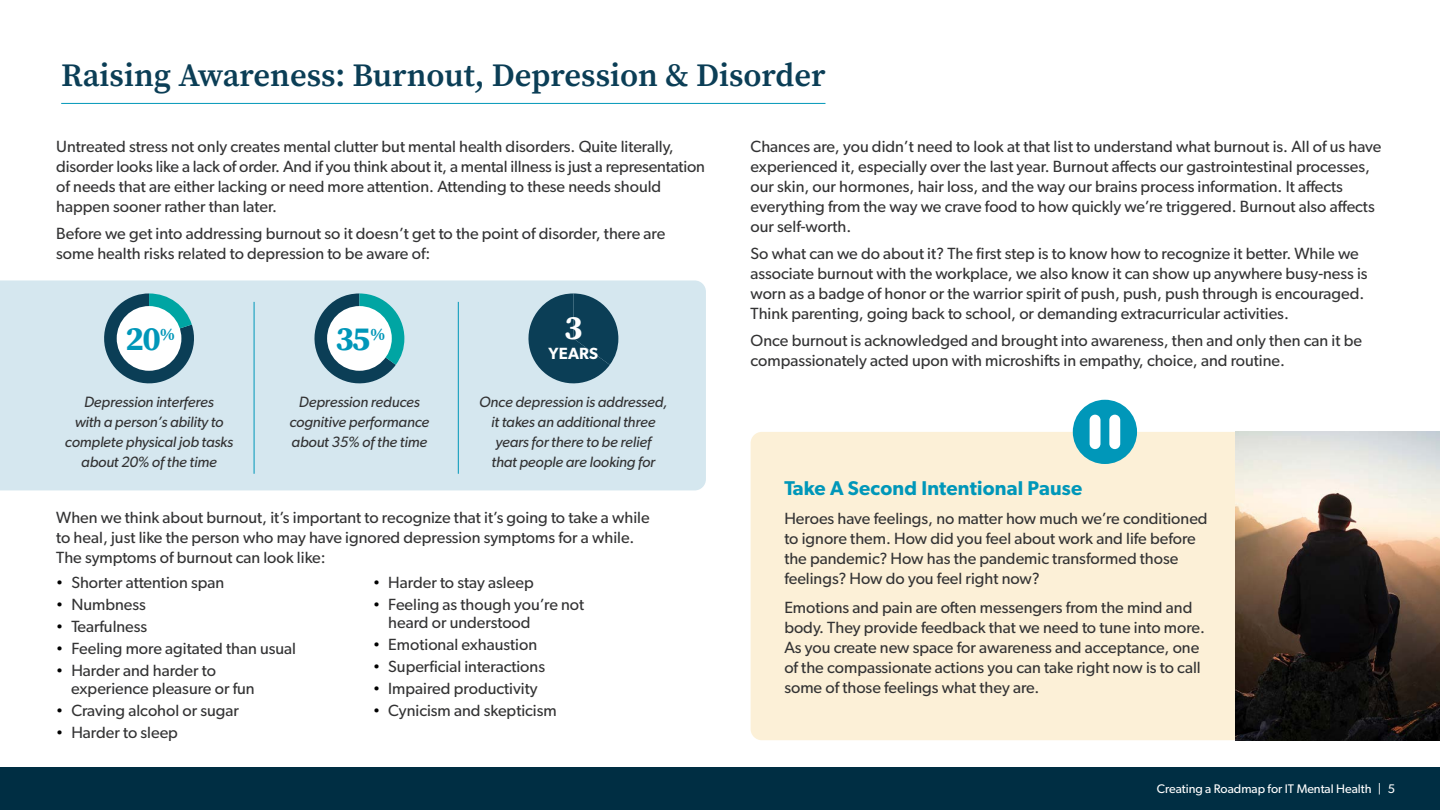
<style>
.page{position:relative;width:1440px;height:810px;background:#fff}
.page>*{position:absolute;margin:0;border:0;box-sizing:border-box;transform-origin:0 0}
.t1{font:700 34px "Source Serif Pro";color:#0097b9}
.t2{font:700 34px "Source Serif Pro";color:#fff}
.t3{font:600 32.5px "Source Serif Pro";color:#0b3e56}
.t4{font:600 20px "Gibson";letter-spacing:.01em;color:#0097b9}
.t5{font:16.25px/20px "Gibson";color:#333334}
.t6{font:600 16.25px "Gibson";letter-spacing:.01em;color:#fff}
.t7{font:italic 15px/20px "Gibson";letter-spacing:-.01em;color:#333334;text-align:center}
.t8{font:12.5px "Gibson";color:#fff}
.s1{font-family:"Work Sans";color:#000}
</style>
<div class="page">
<div style="left:0;top:280px;width:706px;height:210px;background:#d5e7ef"></div>
<svg style="left:99px;top:293px;width:100px;height:96px;background:#739fad"></svg>
<div style="left:117px;top:306px;width:64px;height:65px;background:#fff;border-radius:50%"></div>
<svg style="left:308px;top:293px;width:96px;height:96px;background:#6ba3ae"></svg>
<div style="left:327px;top:306px;width:65px;height:65px;background:#fff;border-radius:50%"></div>
<hr style="left:254px;top:302px;width:1px;height:172px;background:#0097b9">
<hr style="left:458px;top:302px;width:1px;height:172px;background:#0097b9">
<svg style="left:522px;top:293px;width:96px;height:96px;background:#4a7285"></svg>
<hr style="left:61px;top:103px;width:764px;height:1px;background:#0097b9">
<div style="left:751px;top:432px;width:502px;height:308px;background:#fcf0d5;border-radius:11px"></div>
<img style="left:1236px;top:432px;width:204px;height:308px">
<div style="left:1073px;top:400px;width:64px;height:64px;background:#0097b9;border-radius:50%"></div>
<svg style="left:1090px;top:415px;width:30px;height:34px"></svg>
<div style="left:0;top:768px;width:1440px;height:42px;background:#002e43"></div>
<h2 class="t3" style="left:61px;top:53px;width:766px">Raising Awareness: Burnout, Depression &amp; Disorder</h2>
<p class="t5" style="left:56px;top:136px;width:650px">Untreated stress not only creates mental clutter but mental health disorders. Quite literally, disorder looks like a lack of order. And if you think about it, a mental illness is just a representation of needs that are either lacking or need more attention. Attending to these needs should happen sooner rather than later.</p>
<p class="t5" style="left:56px;top:223px;width:611px">Before we get into addressing burnout so it doesn’t get to the point of disorder, there are some health risks related to depression to be aware of:</p>
<h1 class="t1" style="left:126px;top:315px;width:51px">20<sup>%</sup></h1>
<h1 class="t1" style="left:335px;top:315px;width:52px">35<sup>%</sup></h1>
<h1 class="t2" style="left:564px;top:305px;width:20px">3</h1>
<p class="t6" style="left:549px;top:344px;width:51px">YEARS</p>
<p class="t7" style="left:65px;top:392px;width:170px">Depression interferes<br>with a person’s ability to complete physical job tasks about 20% of the time</p>
<p class="t7" style="left:289px;top:392px;width:142px">Depression reduces cognitive performance about 35% of the time</p>
<p class="t7" style="left:479px;top:392px;width:190px">Once depression is addressed, it takes an additional three years for there to be relief<br>that people are looking for</p>
<p class="t5" style="left:56px;top:507px;width:595px">When we think about burnout, it’s important to recognize that it’s going to take a while to heal, just like the person who may have ignored depression symptoms for a while.<br>The symptoms of burnout can look like:</p>
<p class="t5" style="left:56px;top:572px;width:170px"><span class="s1">•</span> Shorter attention span</p>
<p class="t5" style="left:56px;top:594px;width:91px"><span class="s1">•</span> Numbness</p>
<p class="t5" style="left:56px;top:616px;width:92px"><span class="s1">•</span> Tearfulness</p>
<p class="t5" style="left:56px;top:638px;width:241px"><span class="s1">•</span> Feeling more agitated than usual</p>
<p class="t5" style="left:71px;top:662px;width:185px;line-height:17.5px;text-indent:-15px"><span class="s1">•</span> Harder and harder to experience pleasure or fun</p>
<p class="t5" style="left:56px;top:700px;width:184px"><span class="s1">•</span> Craving alcohol or sugar</p>
<p class="t5" style="left:56px;top:722px;width:123px"><span class="s1">•</span> Harder to sleep</p>
<p class="t5" style="left:373px;top:572px;width:162px"><span class="s1">•</span> Harder to stay asleep</p>
<p class="t5" style="left:388px;top:596px;width:198px;line-height:17.5px;text-indent:-15px"><span class="s1">•</span> Feeling as though you’re not heard or understood</p>
<p class="t5" style="left:373px;top:634px;width:166px"><span class="s1">•</span> Emotional exhaustion</p>
<p class="t5" style="left:373px;top:656px;width:173px"><span class="s1">•</span> Superficial interactions</p>
<p class="t5" style="left:373px;top:678px;width:166px"><span class="s1">•</span> Impaired productivity</p>
<p class="t5" style="left:373px;top:700px;width:185px"><span class="s1">•</span> Cynicism and skepticism</p>
<p class="t5" style="left:751px;top:136px;width:632px">Chances are, you didn’t need to look at that list to understand what burnout is. All of us have experienced it, especially over the last year. Burnout affects our gastrointestinal processes, our skin, our hormones, hair loss, and the way our brains process information. It affects everything from the way we crave food to how quickly we’re triggered. Burnout also affects our self-worth.</p>
<p class="t5" style="left:751px;top:243px;width:619px">So what can we do about it? The first step is to know how to recognize it better. While we associate burnout with the workplace, we also know it can show up anywhere busy-ness is worn as a badge of honor or the warrior spirit of push, push, push through is encouraged.<br>Think parenting, going back to school, or demanding extracurricular activities.</p>
<p class="t5" style="left:751px;top:330px;width:613px">Once burnout is acknowledged and brought into awareness, then and only then can it be compassionately acted upon with microshifts in empathy, choice, and routine.</p>
<p class="t4" style="left:784px;top:476px;width:299px">Take A Second Intentional Pause</p>
<p class="t5" style="left:784px;top:508px;width:425px">Heroes have feelings, no matter how much we’re conditioned to ignore them. How did you feel about work and life before the pandemic? How has the pandemic transformed those feelings? How do you feel right now?</p>
<p class="t5" style="left:784px;top:597px;width:422px">Emotions and pain are often messengers from the mind and body. They provide feedback that we need to tune into more.<br>As you create new space for awareness and acceptance, one of the compassionate actions you can take right now is to call some of those feelings what they are.</p>
<p class="t8" style="left:1157px;top:781px;width:240px">Creating a Roadmap for IT Mental Health | 5</p>
</div>
